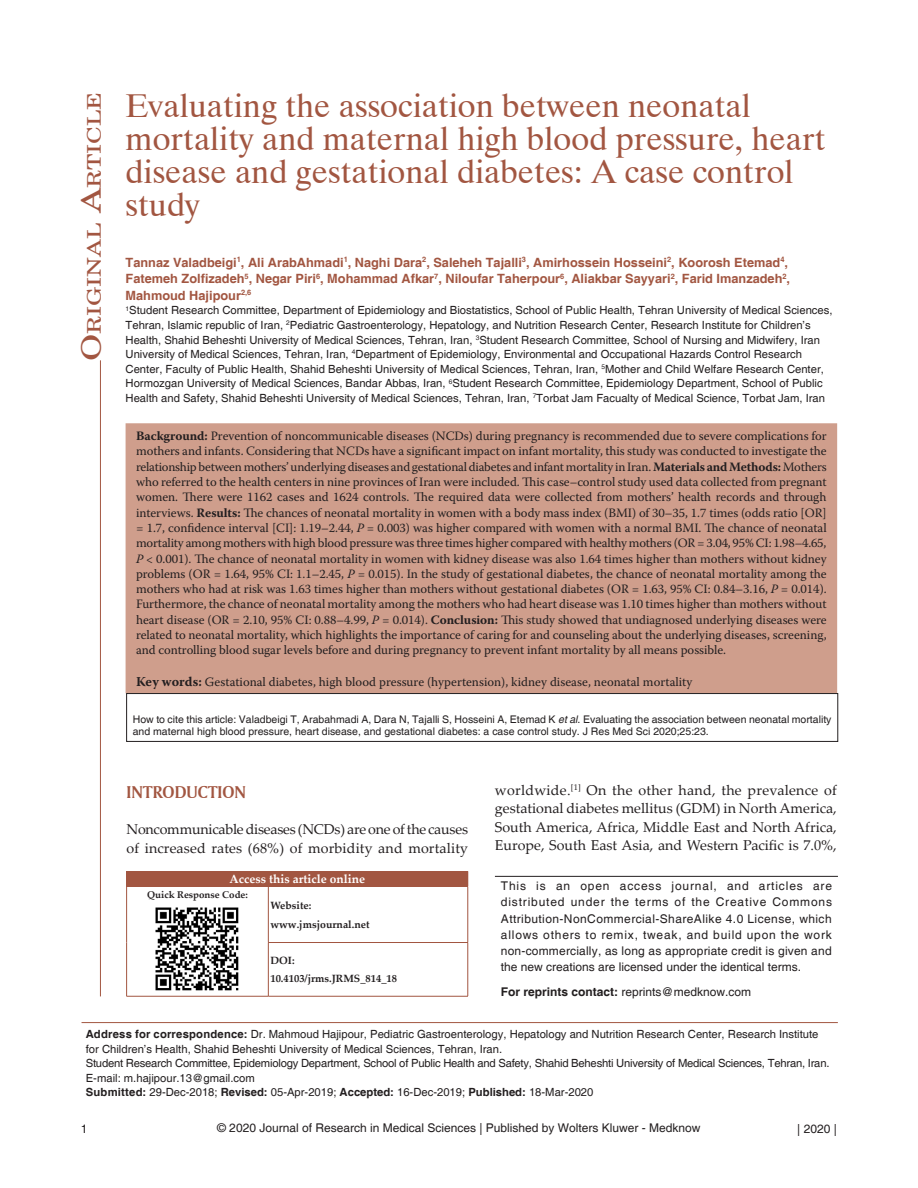
<style>
.page{position:relative;width:918px;height:1188px;background:#fff}
.page>*{position:absolute;margin:0;border:0;box-sizing:border-box;transform-origin:0 0}
.AT{font:33px/33px "Dutch 801 BT";color:#a25641}
.AH{font:18.9px "New Century Schlbk";color:#a25641;scale:1.3 1}
.t1{font:18px "Amerigo BT Bold A";color:#a25641}
.TX{font:14.25px/18.5px "Palatino Linotype";color:#231f20}
.ABS{font:12.75px/15.3px "Warnock Pro";letter-spacing:-.005em;color:#231f20;text-align:justify}
.AU{font:700 12.75px/16.5px "Helvetica";color:#a25641}
.KWD{font:12.75px "Warnock Pro";color:#231f20}
.C{font:12px/16.2px "Helvetica";color:#231f20;text-align:justify}
.AAO{font:700 12px "Palatino Linotype";color:#fff}
.AFF{font:11.25px/14.7px "Helvetica";color:#231f20}
.ADD{font:11.25px/14.5px "Helvetica";color:#231f20}
.HIS{font:11.25px "Helvetica";color:#231f20}
.HTC{font:10.5px/12.6px "Helvetica";color:#231f20}
.Web{font:700 10.5px/18.6px "Palatino Linotype";color:#231f20}
.QRC{font:700 9.75px "Palatino Linotype";color:#231f20}
.s1{font-size:27px}
.s2{font-weight:700}
.s3{font-style:italic}
.s4{font-weight:700;font-size:13.5px}
</style>
<div class="page">
<div style="left:126px;top:424px;width:710px;height:269px;background:#cf9e8c"></div>
<div style="left:126px;top:423px;width:711px;height:270px;border:2px solid #cf9e8c"></div>
<hr style="left:82px;top:1022px;width:756px;height:1px;background:#a25641">
<hr style="left:100px;top:360px;width:1px;height:636px;background:#a25641">
<div style="left:127px;top:871px;width:341px;height:15px;background:#a25641"></div>
<svg style="left:126px;top:871px;width:1px;height:15px"></svg>
<svg style="left:468px;top:871px;width:1px;height:15px"></svg>
<hr style="left:126px;top:887px;width:1px;height:56px;background:#a25641">
<hr style="left:126px;top:943px;width:1px;height:53px;background:#a25641">
<hr style="left:126px;top:886px;width:142px;height:1px;background:#a25641">
<hr style="left:268px;top:887px;width:1px;height:55px;background:#a25641">
<hr style="left:268px;top:886px;width:200px;height:1px;background:#a25641">
<hr style="left:468px;top:887px;width:1px;height:55px;background:#a25641">
<hr style="left:126px;top:996px;width:142px;height:1px;background:#a25641">
<hr style="left:268px;top:943px;width:1px;height:53px;background:#a25641">
<hr style="left:268px;top:942px;width:200px;height:1px;background:#a25641">
<hr style="left:468px;top:943px;width:1px;height:53px;background:#a25641">
<hr style="left:268px;top:996px;width:200px;height:1px;background:#a25641">
<img style="left:155px;top:907px;width:84px;height:84px">
<div style="left:126px;top:693px;width:712px;height:49px;border:1px solid #231f20"></div>
<hr style="left:495px;top:876px;width:343px;height:1px;background:#231f20">
<p class="AH" style="left:83px;top:361px;width:209px;rotate:-90deg"><span class="s1">O</span>riginal <span class="s1">A</span>rticle</p>
<p class="AT" style="left:126px;top:89px;width:701px">Evaluating the association between neonatal mortality and maternal high blood pressure, heart disease and gestational diabetes: A case control study</p>
<p class="AU" style="left:126px;top:254px;width:666px">Tannaz Valadbeigi<sup>1</sup>, Ali ArabAhmadi<sup>1</sup>, Naghi Dara<sup>2</sup>, Saleheh Tajalli<sup>3</sup>, Amirhossein Hosseini<sup>2</sup>, Koorosh Etemad<sup>4</sup>,<br>Fatemeh Zolfizadeh<sup>5</sup>, Negar Piri<sup>6</sup>, Mohammad Afkar<sup>7</sup>, Niloufar Taherpour<sup>6</sup>, Aliakbar Sayyari<sup>2</sup>, Farid Imanzadeh<sup>2</sup>,<br>Mahmoud Hajipour<sup>2,6</sup></p>
<p class="AFF" style="left:126px;top:303px;width:709px"><sup>1</sup>Student Research Committee, Department of Epidemiology and Biostatistics, School of Public Health, Tehran University of Medical Sciences, Tehran, Islamic republic of Iran, <sup>2</sup>Pediatric Gastroenterology, Hepatology, and Nutrition Research Center, Research Institute for Children’s Health, Shahid Beheshti University of Medical Sciences, Tehran, Iran, <sup>3</sup>Student Research Committee, School of Nursing and Midwifery, Iran University of Medical Sciences, Tehran, Iran, <sup>4</sup>Department of Epidemiology, Environmental and Occupational Hazards Control Research Center, Faculty of Public Health, Shahid Beheshti University of Medical Sciences, Tehran, Iran, <sup>5</sup>Mother and Child Welfare Research Center, Hormozgan University of Medical Sciences, Bandar Abbas, Iran, <sup>6</sup>Student Research Committee, Epidemiology Department, School of Public Health and Safety, Shahid Beheshti University of Medical Sciences, Tehran, Iran, <sup>7</sup>Torbat Jam Facualty of Medical Science, Torbat Jam, Iran</p>
<p class="ABS" style="left:136px;top:428px;width:692px"><span class="s2">Background:</span> Prevention of noncommunicable diseases (NCDs) during pregnancy is recommended due to severe complications for mothers and infants. Considering that NCDs have a significant impact on infant mortality, this study was conducted to investigate the relationship between mothers’ underlying diseases and gestational diabetes and infant mortality in Iran. <span class="s2">Materials and Methods:</span> Mothers who referred to the health centers in nine provinces of Iran were included. This case–control study used data collected from pregnant women. There were 1162 cases and 1624 controls. The required data were collected from mothers’ health records and through interviews. <span class="s2">Results:</span> The chances of neonatal mortality in women with a body mass index (BMI) of 30–35, 1.7 times (odds ratio [OR] = 1.7, confidence interval [CI]: 1.19–2.44, <span class="s3">P</span> = 0.003) was higher compared with women with a normal BMI. The chance of neonatal mortality among mothers with high blood pressure was three times higher compared with healthy mothers (OR = 3.04, 95% CI: 1.98–4.65, <span class="s3">P</span> &lt; 0.001). The chance of neonatal mortality in women with kidney disease was also 1.64 times higher than mothers without kidney problems (OR = 1.64, 95% CI: 1.1–2.45, <span class="s3">P</span> = 0.015). In the study of gestational diabetes, the chance of neonatal mortality among the mothers who had at risk was 1.63 times higher than mothers without gestational diabetes (OR = 1.63, 95% CI: 0.84–3.16, <span class="s3">P</span> = 0.014).<br>Furthermore, the chance of neonatal mortality among the mothers who had heart disease was 1.10 times higher than mothers without heart disease (OR = 2.10, 95% CI: 0.88–4.99, <span class="s3">P</span> = 0.014). <span class="s2">Conclusion:</span> This study showed that undiagnosed underlying diseases were related to neonatal mortality, which highlights the importance of caring for and counseling about the underlying diseases, screening, and controlling blood sugar levels before and during pregnancy to prevent infant mortality by all means possible.</p>
<p class="KWD" style="left:136px;top:674px;width:558px"><span class="s4">Key words:</span> Gestational diabetes, high blood pressure (hypertension), kidney disease, neonatal mortality</p>
<p class="HTC" style="left:133px;top:713px;width:700px">How to cite this article: Valadbeigi T, Arabahmadi A, Dara N, Tajalli S, Hosseini A, Etemad K <span class="s3">et al</span>. Evaluating the association between neonatal mortality and maternal high blood pressure, heart disease, and gestational diabetes: a case control study. J Res Med Sci 2020;25:23.</p>
<h1 class="t1" style="left:126px;top:781px;width:121px">INTRODUCTION</h1>
<p class="TX" style="left:126px;top:820px;width:343px">Noncommunicable diseases (NCDs) are one of the causes of increased rates (68%) of morbidity and mortality</p>
<p class="AAO" style="left:229px;top:871px;width:137px">Access this article online</p>
<p class="QRC" style="left:147px;top:888px;width:102px">Quick Response Code:</p>
<p class="Web" style="left:270px;top:896px;width:101px">Website: www.jmsjournal.net</p>
<p class="Web" style="left:270px;top:951px;width:128px">DOI:<br>10.4103/jrms.JRMS_814_18</p>
<p class="TX" style="left:495px;top:780px;width:343px;text-align:justify">worldwide.<sup>[1]</sup> On the other hand, the prevalence of gestational diabetes mellitus (GDM) in North America, South America, Africa, Middle East and North Africa, Europe, South East Asia, and Western Pacific is 7.0%,</p>
<p class="C" style="left:501px;top:878px;width:333px">This is an open access journal, and articles are distributed under the terms of the Creative Commons Attribution‑NonCommercial‑ShareAlike 4.0 License, which allows others to remix, tweak, and build upon the work non‑commercially, as long as appropriate credit is given and the new creations are licensed under the identical terms.</p>
<p class="C" style="left:501px;top:985px;width:252px"><span class="s2">For reprints contact:</span> reprints@medknow.com</p>
<p class="ADD" style="left:86px;top:1027px;width:745px"><span class="s2">Address for correspondence:</span> Dr. Mahmoud Hajipour, Pediatric Gastroenterology, Hepatology and Nutrition Research Center, Research Institute for Children’s Health, Shahid Beheshti University of Medical Sciences, Tehran, Iran.<br>Student Research Committee, Epidemiology Department, School of Public Health and Safety, Shahid Beheshti University of Medical Sciences, Tehran, Iran.<br>E‑mail: m.hajipour.13@gmail.com</p>
<p class="HIS" style="left:86px;top:1086px;width:509px"><span class="s2">Submitted:</span> 29‑Dec‑2018; <span class="s2">Revised:</span> 05‑Apr‑2019; <span class="s2">Accepted:</span> 16-Dec-2019; <span class="s2">Published:</span> 18-Mar-2020</p>
<p class="C" style="left:81px;top:1122px;width:8px">1</p>
<p class="C" style="left:217px;top:1121px;width:485px">© 2020 Journal of Research in Medical Sciences | Published by Wolters Kluwer ‑ Medknow</p>
<p class="C" style="left:797px;top:1121px;width:41px">| 2020 |</p>
</div>
